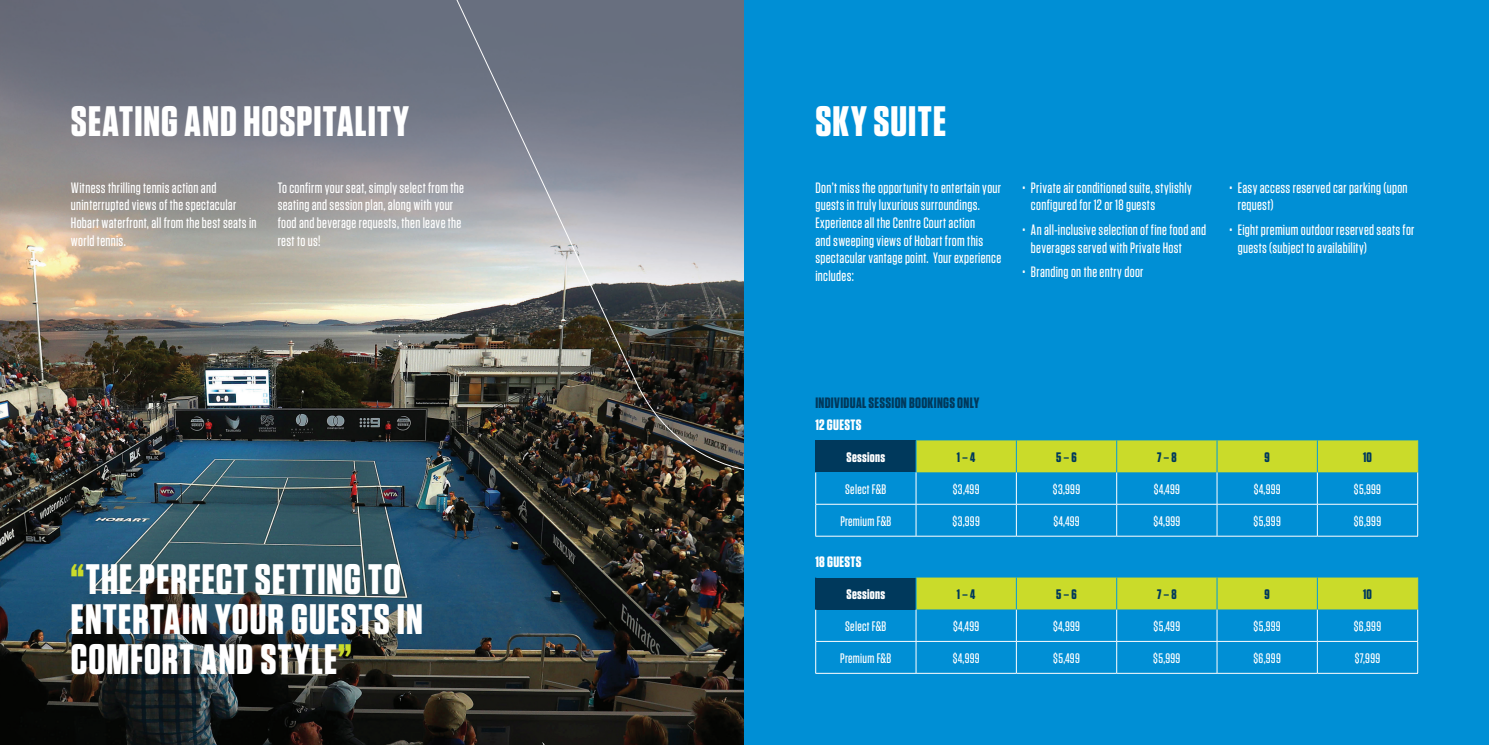
<style>
.page{position:relative;width:1489px;height:745px;background:#fff}
.page>*{position:absolute;margin:0;border:0;box-sizing:border-box;transform-origin:0 0}
.t1{font:700 42.5px/40px "Tungsten";letter-spacing:.025em;color:#fff}
.t2{font:500 15px/17.5px "Tungsten";letter-spacing:.02em;color:#fff}
.t3{font:700 15px "Tungsten";letter-spacing:.02em;color:#00395c}
.t4{font:700 15px "Tungsten";letter-spacing:.02em;color:#fff}
.t5{font:500 13.75px "Tungsten";letter-spacing:.02em;color:#fff}
.t6{font:700 13.75px "Tungsten";color:#00395c}
.t7{font:700 13.75px "Tungsten";letter-spacing:.02em;color:#fff}
.s1{color:#cadb2a}
</style>
<div class="page">
<img style="left:0;top:0;width:95px;height:744px">
<img style="left:95px;top:0;width:649px;height:744px">
<div style="left:744px;top:0;width:744px;height:744px;background:#008fd5"></div>
<div style="left:815px;top:440px;width:101px;height:32px;background:#00395c"></div>
<div style="left:916px;top:440px;width:501px;height:32px;background:#cadb2a"></div>
<hr style="left:815px;top:472px;width:1px;height:31px;background:#fff">
<hr style="left:915px;top:472px;width:1px;height:31px;background:#fff">
<hr style="left:1016px;top:472px;width:1px;height:31px;background:#fff">
<hr style="left:1116px;top:472px;width:1px;height:31px;background:#fff">
<hr style="left:1216px;top:472px;width:1px;height:31px;background:#fff">
<hr style="left:1316px;top:472px;width:1px;height:31px;background:#fff">
<hr style="left:1417px;top:472px;width:1px;height:31px;background:#fff">
<hr style="left:815px;top:503px;width:101px;height:1px;background:#fff">
<hr style="left:815px;top:504px;width:1px;height:31px;background:#fff">
<hr style="left:916px;top:503px;width:100px;height:1px;background:#fff">
<hr style="left:915px;top:504px;width:1px;height:31px;background:#fff">
<hr style="left:1016px;top:503px;width:100px;height:1px;background:#fff">
<hr style="left:1016px;top:504px;width:1px;height:31px;background:#fff">
<hr style="left:1116px;top:503px;width:100px;height:1px;background:#fff">
<hr style="left:1116px;top:504px;width:1px;height:31px;background:#fff">
<hr style="left:1216px;top:503px;width:101px;height:1px;background:#fff">
<hr style="left:1216px;top:504px;width:1px;height:31px;background:#fff">
<hr style="left:1317px;top:503px;width:100px;height:1px;background:#fff">
<hr style="left:1316px;top:504px;width:1px;height:31px;background:#fff">
<hr style="left:1417px;top:504px;width:1px;height:31px;background:#fff">
<hr style="left:815px;top:535px;width:101px;height:1px;background:#fff">
<hr style="left:916px;top:535px;width:100px;height:1px;background:#fff">
<hr style="left:1016px;top:535px;width:100px;height:1px;background:#fff">
<hr style="left:1116px;top:535px;width:100px;height:1px;background:#fff">
<hr style="left:1216px;top:535px;width:101px;height:1px;background:#fff">
<hr style="left:1317px;top:535px;width:100px;height:1px;background:#fff">
<hr style="left:915px;top:440px;width:1px;height:32px;background:#009bde">
<hr style="left:1016px;top:440px;width:1px;height:32px;background:#009bde">
<hr style="left:1116px;top:440px;width:1px;height:32px;background:#009bde">
<hr style="left:1216px;top:440px;width:1px;height:32px;background:#009bde">
<hr style="left:1316px;top:440px;width:1px;height:32px;background:#009bde">
<hr style="left:1417px;top:440px;width:1px;height:32px;background:#cadb2a">
<div style="left:815px;top:577px;width:101px;height:32px;background:#00395c"></div>
<div style="left:916px;top:577px;width:501px;height:32px;background:#cadb2a"></div>
<hr style="left:815px;top:609px;width:1px;height:31px;background:#fff">
<hr style="left:915px;top:609px;width:1px;height:31px;background:#fff">
<hr style="left:1016px;top:609px;width:1px;height:31px;background:#fff">
<hr style="left:1116px;top:609px;width:1px;height:31px;background:#fff">
<hr style="left:1216px;top:609px;width:1px;height:31px;background:#fff">
<hr style="left:1316px;top:609px;width:1px;height:31px;background:#fff">
<hr style="left:1417px;top:609px;width:1px;height:31px;background:#fff">
<hr style="left:815px;top:640px;width:101px;height:1px;background:#fff">
<hr style="left:815px;top:641px;width:1px;height:31px;background:#fff">
<hr style="left:916px;top:640px;width:100px;height:1px;background:#fff">
<hr style="left:915px;top:641px;width:1px;height:31px;background:#fff">
<hr style="left:1016px;top:640px;width:100px;height:1px;background:#fff">
<hr style="left:1016px;top:641px;width:1px;height:31px;background:#fff">
<hr style="left:1116px;top:640px;width:100px;height:1px;background:#fff">
<hr style="left:1116px;top:641px;width:1px;height:31px;background:#fff">
<hr style="left:1216px;top:640px;width:101px;height:1px;background:#fff">
<hr style="left:1216px;top:641px;width:1px;height:31px;background:#fff">
<hr style="left:1317px;top:640px;width:100px;height:1px;background:#fff">
<hr style="left:1316px;top:641px;width:1px;height:31px;background:#fff">
<hr style="left:1417px;top:641px;width:1px;height:31px;background:#fff">
<hr style="left:815px;top:672px;width:101px;height:1px;background:#fff">
<hr style="left:916px;top:672px;width:100px;height:1px;background:#fff">
<hr style="left:1016px;top:672px;width:100px;height:1px;background:#fff">
<hr style="left:1116px;top:672px;width:100px;height:1px;background:#fff">
<hr style="left:1216px;top:672px;width:101px;height:1px;background:#fff">
<hr style="left:1317px;top:672px;width:100px;height:1px;background:#fff">
<hr style="left:915px;top:577px;width:1px;height:32px;background:#009bde">
<hr style="left:1016px;top:577px;width:1px;height:32px;background:#009bde">
<hr style="left:1116px;top:577px;width:1px;height:32px;background:#009bde">
<hr style="left:1216px;top:577px;width:1px;height:32px;background:#009bde">
<hr style="left:1316px;top:577px;width:1px;height:32px;background:#009bde">
<hr style="left:1417px;top:577px;width:1px;height:32px;background:#cadb2a">
<h1 class="t1" style="left:71px;top:103px;width:339px">SEATING AND HOSPITALITY</h1>
<p class="t2" style="left:71px;top:179px;width:187px">Witness thrilling tennis action and uninterrupted views of the spectacular Hobart waterfront, all from the best seats in world tennis.</p>
<p class="t2" style="left:278px;top:179px;width:188px">To confirm your seat, simply select from the seating and session plan, along with your food and beverage requests, then leave the rest to us!</p>
<h1 class="t1" style="left:71px;top:560px;width:353px"><span class="s1">“</span>THE PERFECT SETTING TO<br>ENTERTAIN YOUR GUESTS IN<br>COMFORT AND STYLE<span class="s1">”</span></h1>
<h1 class="t1" style="left:815px;top:103px;width:132px">SKY SUITE</h1>
<p class="t2" style="left:815px;top:179px;width:187px">Don’t miss the opportunity to entertain your guests in truly luxurious surroundings.<br>Experience all the Centre Court action<br>and sweeping views of Hobart from this spectacular vantage point. Your experience includes:</p>
<p class="t2" style="left:1030px;top:179px;width:162px;text-indent:-9px">• Private air conditioned suite, stylishly configured for 12 or 18 guests</p>
<p class="t2" style="left:1030px;top:221px;width:177px;text-indent:-9px">• An all-inclusive selection of fine food and beverages served with Private Host</p>
<p class="t2" style="left:1022px;top:263px;width:123px">• Branding on the entry door</p>
<p class="t2" style="left:1237px;top:179px;width:171px;text-indent:-9px">• Easy access reserved car parking (upon request)</p>
<p class="t2" style="left:1237px;top:221px;width:178px;text-indent:-9px">• Eight premium outdoor reserved seats for guests (subject to availability)</p>
<p class="t3" style="left:815px;top:394px;width:165px">INDIVIDUAL SESSION BOOKINGS ONLY</p>
<p class="t4" style="left:815px;top:416px;width:47px">12 GUESTS</p>
<p class="t7" style="left:846px;top:449px;width:40px">Sessions</p>
<p class="t6" style="left:956px;top:449px;width:20px">1 – 4</p>
<p class="t6" style="left:1056px;top:449px;width:22px">5 – 6</p>
<p class="t6" style="left:1156px;top:449px;width:21px">7 – 8</p>
<p class="t6" style="left:1264px;top:449px;width:7px">9</p>
<p class="t6" style="left:1362px;top:449px;width:10px">10</p>
<p class="t5" style="left:845px;top:481px;width:43px">Select F&amp;B</p>
<p class="t5" style="left:952px;top:481px;width:28px">$3,499</p>
<p class="t5" style="left:1052px;top:481px;width:29px">$3,999</p>
<p class="t5" style="left:1153px;top:481px;width:28px">$4,499</p>
<p class="t5" style="left:1253px;top:481px;width:28px">$4,999</p>
<p class="t5" style="left:1353px;top:481px;width:29px">$5,999</p>
<p class="t5" style="left:840px;top:513px;width:53px">Premium F&amp;B</p>
<p class="t5" style="left:952px;top:513px;width:29px">$3,999</p>
<p class="t5" style="left:1053px;top:513px;width:28px">$4,499</p>
<p class="t5" style="left:1153px;top:513px;width:28px">$4,999</p>
<p class="t5" style="left:1253px;top:513px;width:29px">$5,999</p>
<p class="t5" style="left:1353px;top:513px;width:29px">$6,999</p>
<p class="t4" style="left:815px;top:553px;width:48px">18 GUESTS</p>
<p class="t7" style="left:846px;top:586px;width:40px">Sessions</p>
<p class="t6" style="left:956px;top:586px;width:20px">1 – 4</p>
<p class="t6" style="left:1056px;top:586px;width:22px">5 – 6</p>
<p class="t6" style="left:1156px;top:586px;width:21px">7 – 8</p>
<p class="t6" style="left:1264px;top:586px;width:7px">9</p>
<p class="t6" style="left:1362px;top:586px;width:10px">10</p>
<p class="t5" style="left:845px;top:618px;width:43px">Select F&amp;B</p>
<p class="t5" style="left:953px;top:618px;width:28px">$4,499</p>
<p class="t5" style="left:1053px;top:618px;width:28px">$4,999</p>
<p class="t5" style="left:1153px;top:618px;width:28px">$5,499</p>
<p class="t5" style="left:1253px;top:618px;width:29px">$5,999</p>
<p class="t5" style="left:1353px;top:618px;width:29px">$6,999</p>
<p class="t5" style="left:840px;top:650px;width:53px">Premium F&amp;B</p>
<p class="t5" style="left:952px;top:650px;width:28px">$4,999</p>
<p class="t5" style="left:1053px;top:650px;width:28px">$5,499</p>
<p class="t5" style="left:1153px;top:650px;width:29px">$5,999</p>
<p class="t5" style="left:1253px;top:650px;width:29px">$6,999</p>
<p class="t5" style="left:1354px;top:650px;width:27px">$7,999</p>
</div>
